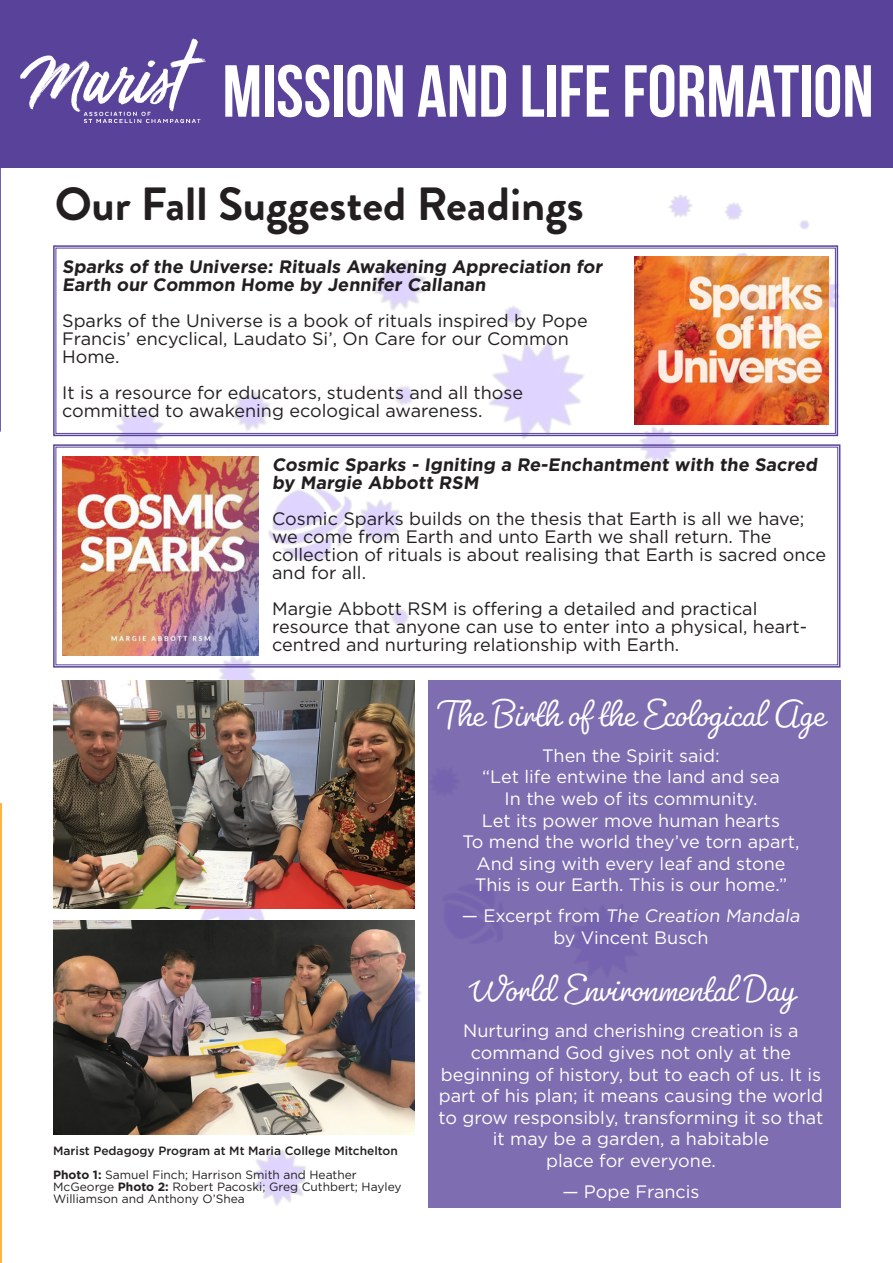
<style>
.page{position:relative;width:893px;height:1263px;background:#fff}
.page>*{position:absolute;margin:0;border:0;box-sizing:border-box;transform-origin:0 0}
.t1{font:700 73.5px "Bebas Neue";color:#fff}
.t2{font:700 46.5px "Brandon Grotesque";color:#231f20}
.t3{font:300 40.5px "Pacifico";color:#fff}
.t4{font:18px/18px "Gotham";color:#231f20}
.t5{font:18px/21.6px "Gotham";color:#fff;text-align:center}
.t6{font:700 18px/18px "Gotham";color:#231f20}
.t7{font:500 12px/24px "Gotham";color:#231f20}
.t8{font:12px/12px "Gotham";color:#231f20}
.s1{font-weight:700}
.s2{font-weight:400}
</style>
<div class="page">
<hr style="left:0;top:804px;width:2px;height:459px;background:#ffb340">
<svg style="left:0;top:60px;width:1px;height:372px"></svg>
<img style="left:55px;top:195px;width:785px;height:1011px">
<div style="left:1px;top:0;width:892px;height:168px;background:#59439a"></div>
<img style="left:21px;top:38px;width:184px;height:85px">
<svg style="left:53px;top:245px;width:786px;height:192px"></svg>
<div style="left:56px;top:248px;width:780px;height:186px;border:1px solid #59439a"></div>
<img style="left:53px;top:444px;width:788px;height:224px">
<div style="left:428px;top:681px;width:412px;height:527px;background:#7e6db0"></div>
<img style="left:53px;top:681px;width:361px;height:227px">
<img style="left:53px;top:920px;width:361px;height:214px">
<p class="t1" style="left:222px;top:51px;width:653px">MISSION AND LIFE FORMATION</p>
<p class="t2" style="left:55px;top:171px;width:531px">Our Fall Suggested Readings</p>
<p class="t6" style="left:62px;top:258px;width:545px">Sparks of the Universe: Rituals Awakening Appreciation for<br>Earth our Common Home by Jennifer Callanan</p>
<p class="t4" style="left:62px;top:311px;width:527px">Sparks of the Universe is a book of rituals inspired by Pope<br>Francis’ encyclical, Laudato Si’, On Care for our Common<br>Home.</p>
<p class="t4" style="left:62px;top:383px;width:462px">It is a resource for educators, students and all those committed to awakening ecological awareness.</p>
<p class="t6" style="left:272px;top:455px;width:550px">Cosmic Sparks - Igniting a Re-Enchantment with the Sacred by Margie Abbott RSM</p>
<p class="t4" style="left:272px;top:509px;width:556px">Cosmic Sparks builds on the thesis that Earth is all we have; we come from Earth and unto Earth we shall return. The collection of rituals is about realising that Earth is sacred once and for all.</p>
<p class="t4" style="left:272px;top:599px;width:536px">Margie Abbott RSM is offering a detailed and practical resource that anyone can use to enter into a physical, heart&shy;centred and nurturing relationship with Earth.</p>
<p class="t7" style="left:53px;top:1138px;width:346px">Marist Pedagogy Program at Mt Maria College Mitchelton<br><span class="s1">Photo 1:</span> <span class="s2">Samuel Finch; Harrison Smith and Heather</span></p>
<p class="t8" style="left:53px;top:1180px;width:350px">McGeorge <span class="s1">Photo 2:</span> Robert Pacoski; Greg Cuthbert; Hayley<br>Williamson and Anthony O’Shea</p>
<p class="t3" style="left:438px;top:688px;width:388px">The Birth of the Ecological Age</p>
<p class="t5" style="left:462px;top:744px;width:338px">Then the Spirit said:<br>“Let life entwine the land and sea<br>In the web of its community.<br>Let its power move human hearts<br>To mend the world they’ve torn apart,<br>And sing with every leaf and stone<br>This is our Earth. This is our home.”</p>
<p class="t5" style="left:462px;top:904px;width:342px">— Excerpt from The Creation Mandala by Vincent Busch</p>
<p class="t3" style="left:468px;top:963px;width:328px">World Environmental Day</p>
<p class="t5" style="left:438px;top:1020px;width:387px">Nurturing and cherishing creation is a command God gives not only at the beginning of history, but to each of us. It is part of his plan; it means causing the world to grow responsibly, transforming it so that it may be a garden, a habitable<br>place for everyone.</p>
<p class="t5" style="left:562px;top:1180px;width:139px">— Pope Francis</p>
</div>
